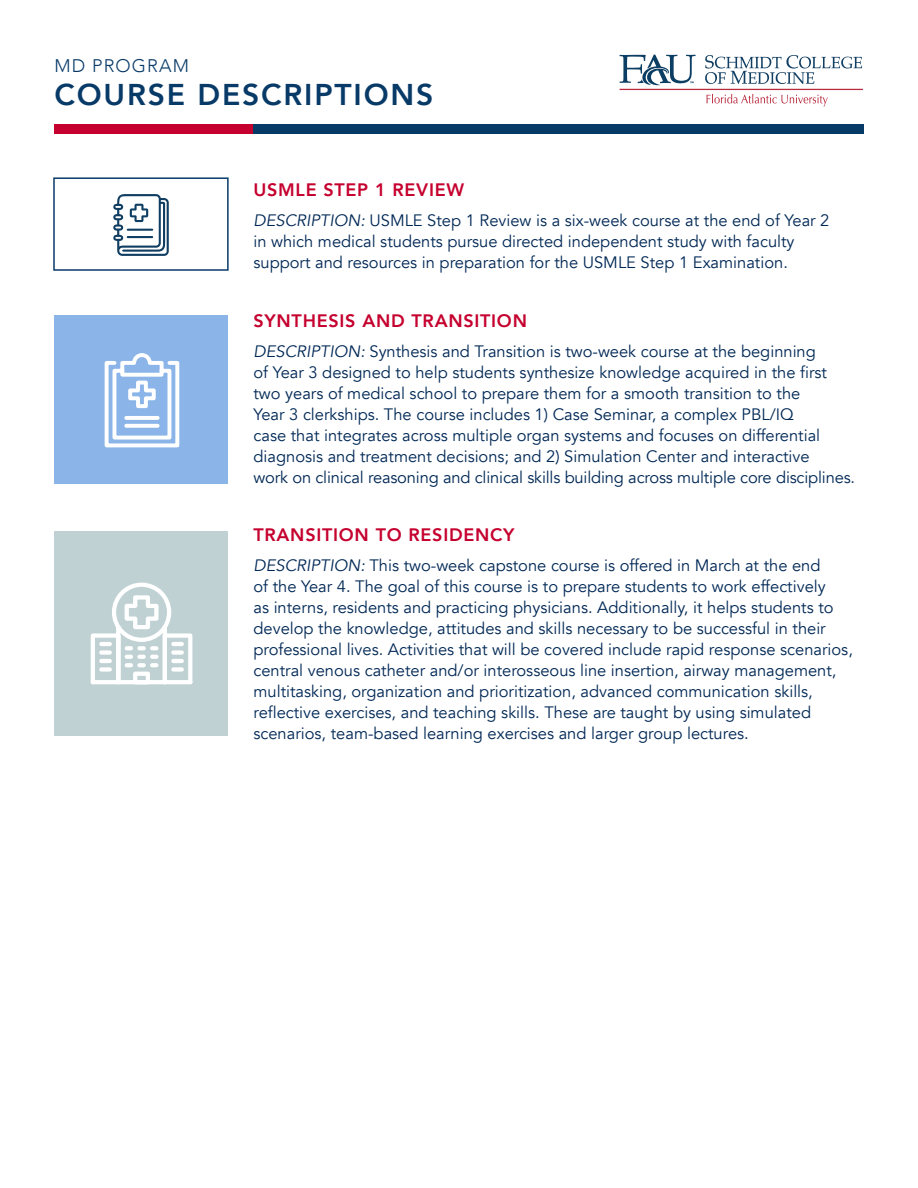
<style>
.page{position:relative;width:918px;height:1188px;background:#fff}
.page>*{position:absolute;margin:0;border:0;box-sizing:border-box;transform-origin:0 0}
.t1{font:800 30px "Avenir";letter-spacing:.06em;color:#083a68}
.t2{font:300 18.3px "Avenir";letter-spacing:.06em;color:#083a68}
.t3{font:800 18px "Avenir";letter-spacing:.04em;color:#c5002e}
.t4{font:16.5px/21px "Avenir";color:#002855}
.s1{font-style:italic}
</style>
<div class="page">
<div style="left:53px;top:177px;width:176px;height:94px;border:2px solid #083a68"></div>
<div style="left:54px;top:315px;width:174px;height:169px;background:#8bb5e8"></div>
<div style="left:54px;top:531px;width:174px;height:205px;background:#c0d1d4"></div>
<svg style="left:620px;top:55px;width:243px;height:52px"></svg>
<div style="left:54px;top:124px;width:204px;height:10px;background:#c5002e"></div>
<div style="left:253px;top:124px;width:611px;height:10px;background:#083a68"></div>
<svg style="left:104px;top:353px;width:76px;height:95px"></svg>
<svg style="left:90px;top:582px;width:103px;height:103px"></svg>
<svg style="left:113px;top:194px;width:56px;height:62px"></svg>
<p class="t2" style="left:54px;top:55px;width:136px">MD PROGRAM</p>
<p class="t1" style="left:54px;top:72px;width:381px">COURSE DESCRIPTIONS</p>
<p class="t3" style="left:254px;top:176px;width:212px">USMLE STEP 1 REVIEW</p>
<p class="t4" style="left:254px;top:210px;width:577px"><span class="s1">DESCRIPTION:</span> USMLE Step 1 Review is a six-week course at the end of Year 2</p>
<p class="t4" style="left:254px;top:231px;width:543px">in which medical students pursue directed independent study with faculty</p>
<p class="t4" style="left:254px;top:252px;width:536px">support and resources in preparation for the USMLE Step 1 Examination.</p>
<p class="t3" style="left:254px;top:306px;width:275px">SYNTHESIS AND TRANSITION</p>
<p class="t4" style="left:254px;top:341px;width:564px"><span class="s1">DESCRIPTION:</span> Synthesis and Transition is two-week course at the beginning</p>
<p class="t4" style="left:254px;top:362px;width:575px">of Year 3 designed to help students synthesize knowledge acquired in the first</p>
<p class="t4" style="left:254px;top:383px;width:548px">two years of medical school to prepare them for a smooth transition to the</p>
<p class="t4" style="left:254px;top:404px;width:542px">Year 3 clerkships. The course includes 1) Case Seminar, a complex PBL/IQ</p>
<p class="t4" style="left:254px;top:425px;width:568px">case that integrates across multiple organ systems and focuses on differential</p>
<p class="t4" style="left:254px;top:446px;width:558px">diagnosis and treatment decisions; and 2) Simulation Center and interactive</p>
<p class="t4" style="left:254px;top:467px;width:603px">work on clinical reasoning and clinical skills building across multiple core disciplines.</p>
<p class="t3" style="left:254px;top:521px;width:263px">TRANSITION TO RESIDENCY</p>
<p class="t4" style="left:254px;top:555px;width:601px"><span class="s1">DESCRIPTION:</span> This two-week capstone course is offered in March at the end<br>of the Year 4. The goal of this course is to prepare students to work effectively<br>as interns, residents and practicing physicians. Additionally, it helps students to develop the knowledge, attitudes and skills necessary to be successful in their professional lives. Activities that will be covered include rapid response scenarios, central venous catheter and/or interosseous line insertion, airway management, multitasking, organization and prioritization, advanced communication skills,</p>
<p class="t4" style="left:254px;top:702px;width:559px">reflective exercises, and teaching skills. These are taught by using simulated</p>
<p class="t4" style="left:254px;top:723px;width:497px">scenarios, team-based learning exercises and larger group lectures.</p>
</div>
